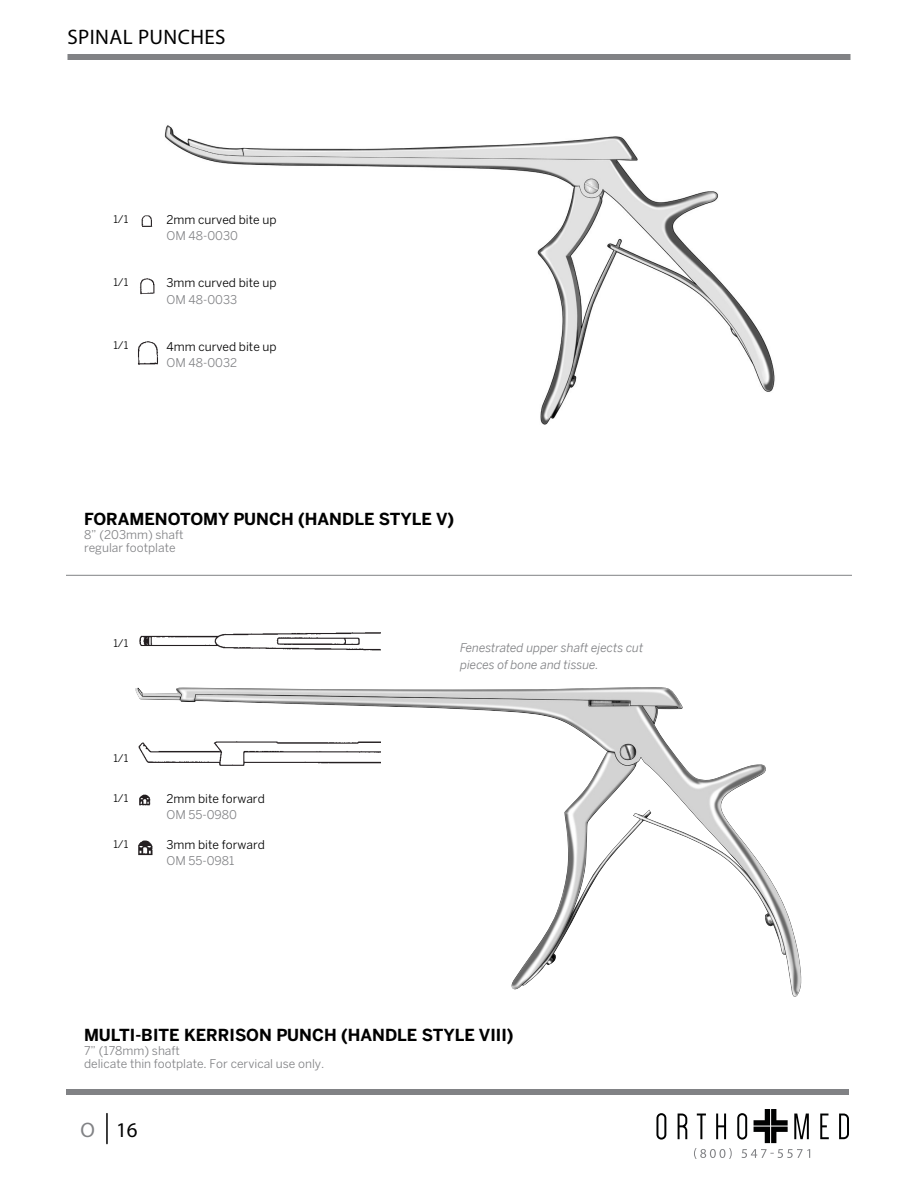
<style>
.page{position:relative;width:918px;height:1188px;background:#fff}
.page>*{position:absolute;margin:0;border:0;box-sizing:border-box;transform-origin:0 0}
.t1{font:21px "Myriad Pro";letter-spacing:.02em;color:#000}
.t2{font:700 16.5px "Benton Sans";color:#000}
.t3{font:12px/13.5px "Benton Sans";color:#818285}
.t4{font:12px "Benton Sans";color:#000}
.t5{font:italic 12px/16.5px "Benton Sans";color:#818285}
.t6{font:10.5px "Benton Sans";color:#000}
.s1{color:#818285}
</style>
<div class="page">
<hr style="left:66px;top:575px;width:786px;height:1px;background:#818285">
<img style="left:164px;top:125px;width:611px;height:300px">
<img style="left:380px;top:687px;width:422px;height:310px">
<img style="left:135px;top:632px;width:245px;height:134px">
<svg style="left:139px;top:794px;width:12px;height:12px"></svg>
<img style="left:138px;top:840px;width:15px;height:16px">
<img style="left:141px;top:215px;width:12px;height:12px">
<img style="left:140px;top:278px;width:15px;height:16px">
<img style="left:138px;top:341px;width:20px;height:24px">
<div style="left:68px;top:54px;width:782px;height:6px;background:#818285"></div>
<div style="left:66px;top:1089px;width:783px;height:6px;background:#818285"></div>
<svg style="left:656px;top:1113px;width:10px;height:27px"></svg>
<svg style="left:678px;top:1114px;width:9px;height:25px"></svg>
<svg style="left:694px;top:1109px;width:116px;height:50px"></svg>
<svg style="left:820px;top:1114px;width:9px;height:25px"></svg>
<svg style="left:839px;top:1114px;width:10px;height:25px"></svg>
<hr style="left:106px;top:1114px;width:2px;height:30px;background:#000101">
<h1 class="t1" style="left:68px;top:24px;width:160px">SPINAL PUNCHES</h1>
<p class="t6" style="left:113px;top:213px;width:16px">1/1</p>
<p class="t4" style="left:166px;top:212px;width:111px">2mm curved bite up</p>
<p class="t3" style="left:166px;top:229px;width:73px">OM 48-0030</p>
<p class="t6" style="left:113px;top:276px;width:16px">1/1</p>
<p class="t4" style="left:166px;top:276px;width:112px">3mm curved bite up</p>
<p class="t3" style="left:166px;top:292px;width:72px">OM 48-0033</p>
<p class="t6" style="left:113px;top:339px;width:16px">1/1</p>
<p class="t4" style="left:166px;top:339px;width:112px">4mm curved bite up</p>
<p class="t3" style="left:166px;top:356px;width:72px">OM 48-0032</p>
<h2 class="t2" style="left:84px;top:509px;width:372px">FORAMENOTOMY PUNCH (HANDLE STYLE V)</h2>
<p class="t3" style="left:84px;top:527px;width:101px">8” (203mm) shaft regular footplate</p>
<p class="t6" style="left:113px;top:637px;width:16px">1/1</p>
<p class="t5" style="left:460px;top:639px;width:185px">Fenestrated upper shaft ejects cut pieces of bone and tissue.</p>
<p class="t6" style="left:113px;top:752px;width:16px">1/1</p>
<p class="t6" style="left:113px;top:792px;width:16px">1/1</p>
<p class="t4" style="left:166px;top:791px;width:100px">2mm bite forward</p>
<p class="t3" style="left:166px;top:808px;width:72px">OM 55-0980</p>
<p class="t6" style="left:113px;top:838px;width:16px">1/1</p>
<p class="t4" style="left:166px;top:838px;width:100px">3mm bite forward</p>
<p class="t3" style="left:166px;top:854px;width:69px">OM 55-0981</p>
<h2 class="t2" style="left:84px;top:1025px;width:431px">MULTI-BITE KERRISON PUNCH (HANDLE STYLE VIII)</h2>
<p class="t3" style="left:84px;top:1043px;width:242px">7” (178mm) shaft<br>delicate thin footplate. For cervical use only.</p>
<h1 class="t1" style="left:81px;top:1117px;width:58px"><span class="s1">O</span> 16</h1>
</div>
